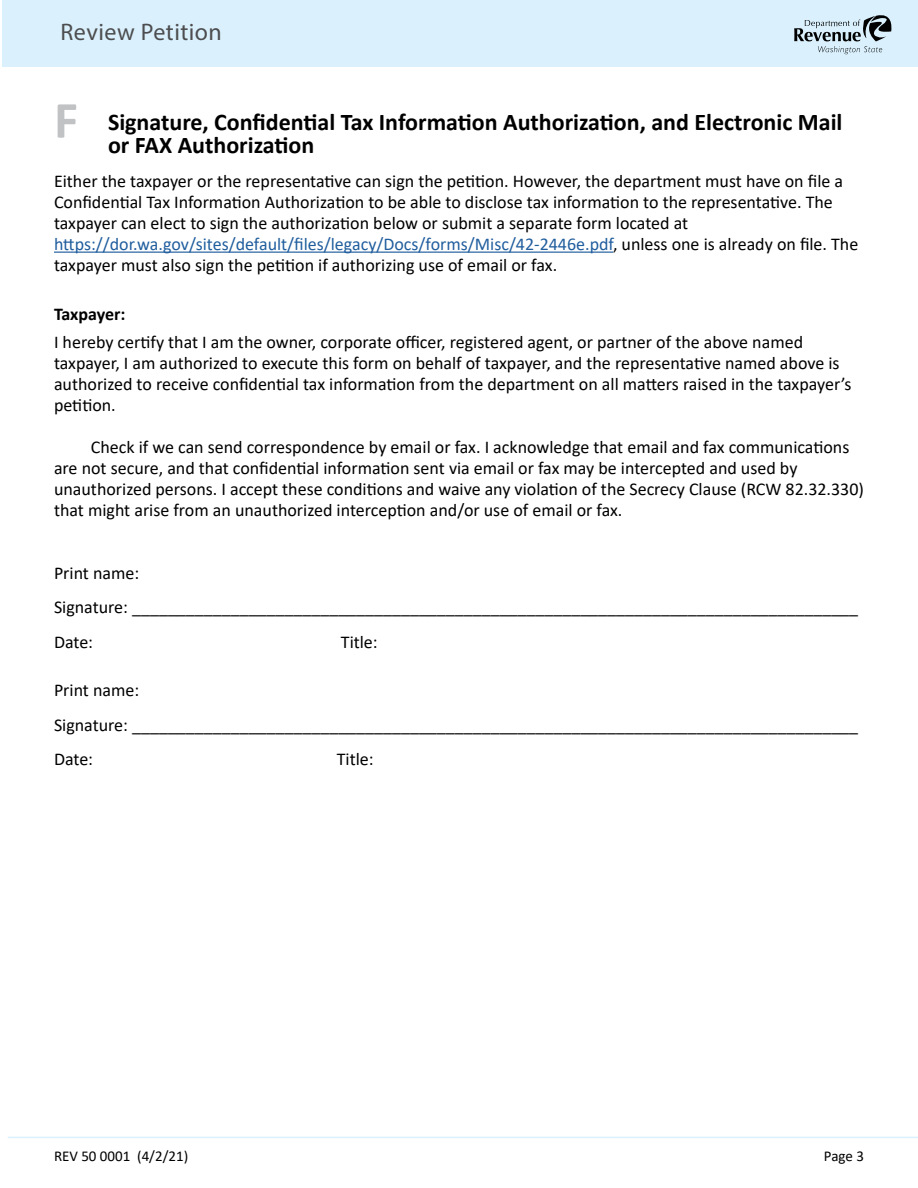
<style>
.page{position:relative;width:918px;height:1188px;background:#fff}
.page>*{position:absolute;margin:0;border:0;box-sizing:border-box;transform-origin:0 0}
.Normal__P{font:700 24px/22.5px "Calibri";color:#000}
.t1{font:24px "Myriad Pro";letter-spacing:.02em;color:#4d4d4f}
.Normal__P-2{font:18px/21px "Calibri";color:#000}
.Normal__P-3{font:700 18px "Calibri";letter-spacing:-.01em;color:#000}
.t2{font:15px "Calibri";color:#000}
.s1{font-size:52.5px;color:#c0c2c4}
.s2{color:#215e9e}
</style>
<div class="page">
<div style="left:2px;top:0;width:916px;height:66px;background:#daf1fd"></div>
<svg style="left:794px;top:15px;width:98px;height:39px"></svg>
<hr style="left:8px;top:1137px;width:910px;height:1px;background:#daf1fd">
<hr style="left:54px;top:252px;width:559px;height:1px;background:#215e9e">
<h1 class="t1" style="left:60px;top:17px;width:163px">Review Petition</h1>
<p class="Normal__P" style="left:108px;top:111px;width:736px;text-indent:-54px"><span class="s1">F</span> Signature, Confidential Tax Information Authorization, and Electronic Mail or FAX Authorization</p>
<p class="Normal__P-2" style="left:54px;top:170px;width:806px">Either the taxpayer or the representative can sign the petition. However, the department must have on file a Confidential Tax Information Authorization to be able to disclose tax information to the representative. The taxpayer can elect to sign the authorization below or submit a separate form located at <span class="s2">https://dor.wa.gov/sites/default/files/legacy/Docs/forms/Misc/42-2446e.pdf</span>, unless one is already on file. The taxpayer must also sign the petition if authorizing use of email or fax.</p>
<p class="Normal__P-3" style="left:54px;top:301px;width:73px">Taxpayer:</p>
<p class="Normal__P-2" style="left:54px;top:331px;width:799px">I hereby certify that I am the owner, corporate officer, registered agent, or partner of the above named taxpayer, I am authorized to execute this form on behalf of taxpayer, and the representative named above is authorized to receive confidential tax information from the department on all matters raised in the taxpayer’s petition.</p>
<p class="Normal__P-2" style="left:54px;top:436px;width:812px;text-indent:37px">Check if we can send correspondence by email or fax. I acknowledge that email and fax communications are not secure, and that confidential information sent via email or fax may be intercepted and used by unauthorized persons. I accept these conditions and waive any violation of the Secrecy Clause (RCW 82.32.330) that might arise from an unauthorized interception and/or use of email or fax.</p>
<p class="Normal__P-2" style="left:54px;top:562px;width:87px">Print name:</p>
<p class="Normal__P-2" style="left:54px;top:596px;width:806px">Signature: _________________________________________________________________________________</p>
<p class="Normal__P-2" style="left:54px;top:631px;width:41px">Date:</p>
<p class="Normal__P-2" style="left:341px;top:631px;width:38px">Title:</p>
<p class="Normal__P-2" style="left:54px;top:679px;width:87px">Print name:</p>
<p class="Normal__P-2" style="left:54px;top:714px;width:806px">Signature: _________________________________________________________________________________</p>
<p class="Normal__P-2" style="left:54px;top:748px;width:41px">Date:</p>
<p class="Normal__P-2" style="left:337px;top:748px;width:38px">Title:</p>
<p class="t2" style="left:54px;top:1145px;width:136px">REV 50 0001 (4/2/21)</p>
<p class="t2" style="left:824px;top:1145px;width:42px">Page 3</p>
</div>
